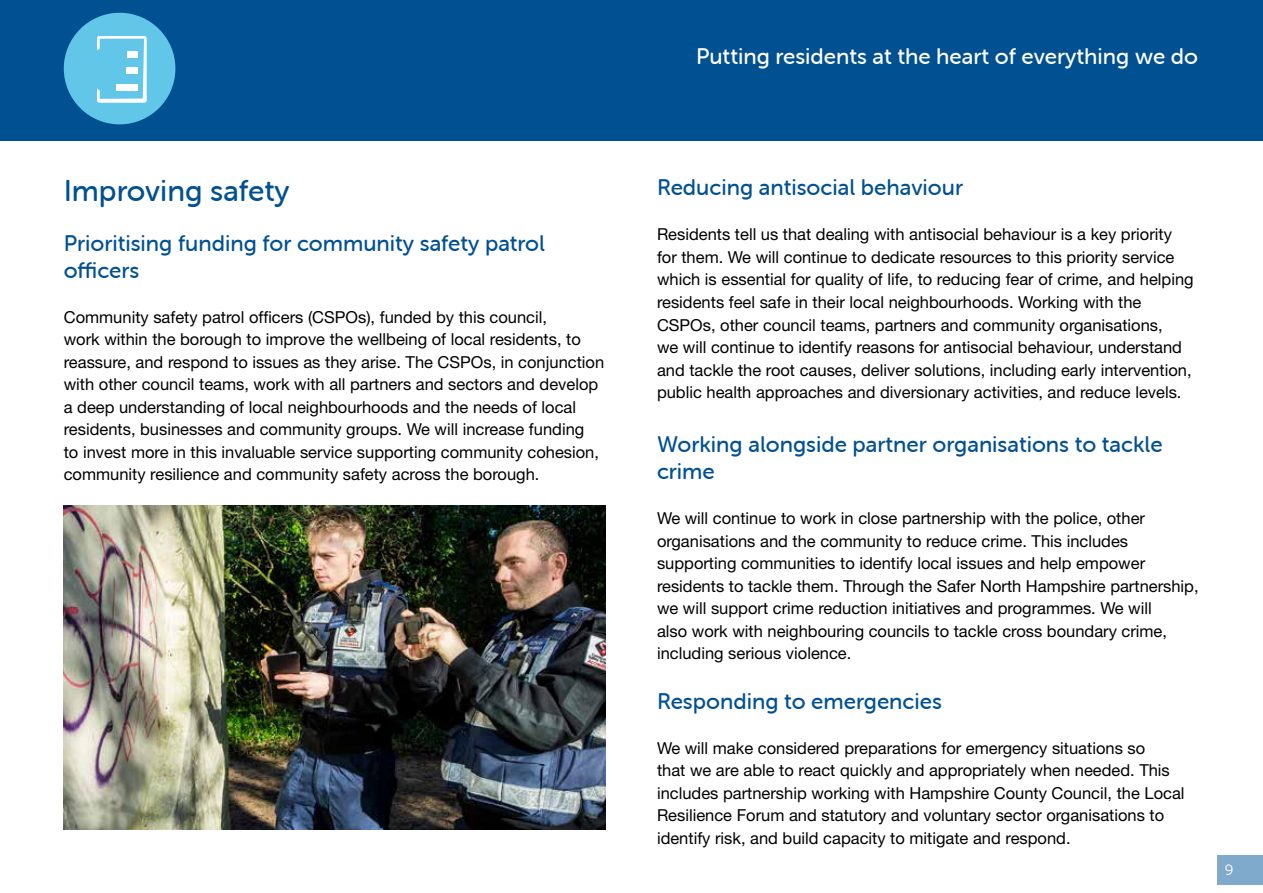
<style>
.page{position:relative;width:1263px;height:893px;background:#fff}
.page>*{position:absolute;margin:0;border:0;box-sizing:border-box;transform-origin:0 0}
.t1{font:30px "Museo Sans Rounded 500";color:#005092}
.t2{font:22.5px/27px "Museo Sans Rounded 500";color:#005092}
.t3{font:22.5px "Museo Sans Rounded 500";color:#fff}
.t4{font:16.5px/22.5px "Helvetica Neue LT";color:#000}
.t5{font:15px "Museo Sans Rounded 300";color:#fff}
</style>
<div class="page">
<div style="left:0;top:0;width:1263px;height:140px;background:#005092"></div>
<div style="left:1217px;top:855px;width:46px;height:29px;background:#80aacb"></div>
<div style="left:64px;top:13px;width:111px;height:111px;background:#62c6e9;border-radius:50%"></div>
<svg style="left:97px;top:36px;width:50px;height:67px"></svg>
<div style="left:127px;top:51px;width:11px;height:7px;background:#fff"></div>
<div style="left:126px;top:68px;width:12px;height:6px;background:#fff"></div>
<div style="left:116px;top:84px;width:22px;height:6px;background:#fff"></div>
<img style="left:64px;top:505px;width:542px;height:324px">
<h2 class="t1" style="left:64px;top:174px;width:227px">Improving safety</h2>
<p class="t2" style="left:64px;top:229px;width:483px">Prioritising funding for community safety patrol</p>
<h3 class="t2" style="left:64px;top:256px;width:77px">officers</h3>
<p class="t4" style="left:64px;top:305px;width:542px">Community safety patrol offcers (CSPOs), funded by this council,<br>work within the borough to improve the wellbeing of local residents, to reassure, and respond to issues as they arise. The CSPOs, in conjunction with other council teams, work with all partners and sectors and develop a deep understanding of local neighbourhoods and the needs of local residents, businesses and community groups. We will increase funding<br>to invest more in this invaluable service supporting community cohesion, community resilience and community safety across the borough.</p>
<h2 class="t3" style="left:696px;top:44px;width:503px">Putting residents at the heart of everything we do</h2>
<h3 class="t2" style="left:657px;top:174px;width:308px">Reducing antisocial behaviour</h3>
<p class="t4" style="left:657px;top:223px;width:538px">Residents tell us that dealing with antisocial behaviour is a key priority for them. We will continue to dedicate resources to this priority service which is essential for quality of life, to reducing fear of crime, and helping residents feel safe in their local neighbourhoods. Working with the CSPOs, other council teams, partners and community organisations,<br>we will continue to identify reasons for antisocial behaviour, understand and tackle the root causes, deliver solutions, including early intervention, public health approaches and diversionary activities, and reduce levels.</p>
<h3 class="t2" style="left:657px;top:431px;width:507px">Working alongside partner organisations to tackle crime</h3>
<p class="t4" style="left:657px;top:507px;width:543px">We will continue to work in close partnership with the police, other organisations and the community to reduce crime. This includes supporting communities to identify local issues and help empower residents to tackle them. Through the Safer North Hampshire partnership, we will support crime reduction initiatives and programmes. We will<br>also work with neighbouring councils to tackle cross boundary crime, including serious violence.</p>
<h3 class="t2" style="left:657px;top:687px;width:286px">Responding to emergencies</h3>
<p class="t4" style="left:657px;top:736px;width:529px">We will make considered preparations for emergency situations so<br>that we are able to react quickly and appropriately when needed. This includes partnership working with Hampshire County Council, the Local Resilience Forum and statutory and voluntary sector organisations to identify risk, and build capacity to mitigate and respond.</p>
<p class="t5" style="left:1225px;top:862px;width:10px">9</p>
</div>
